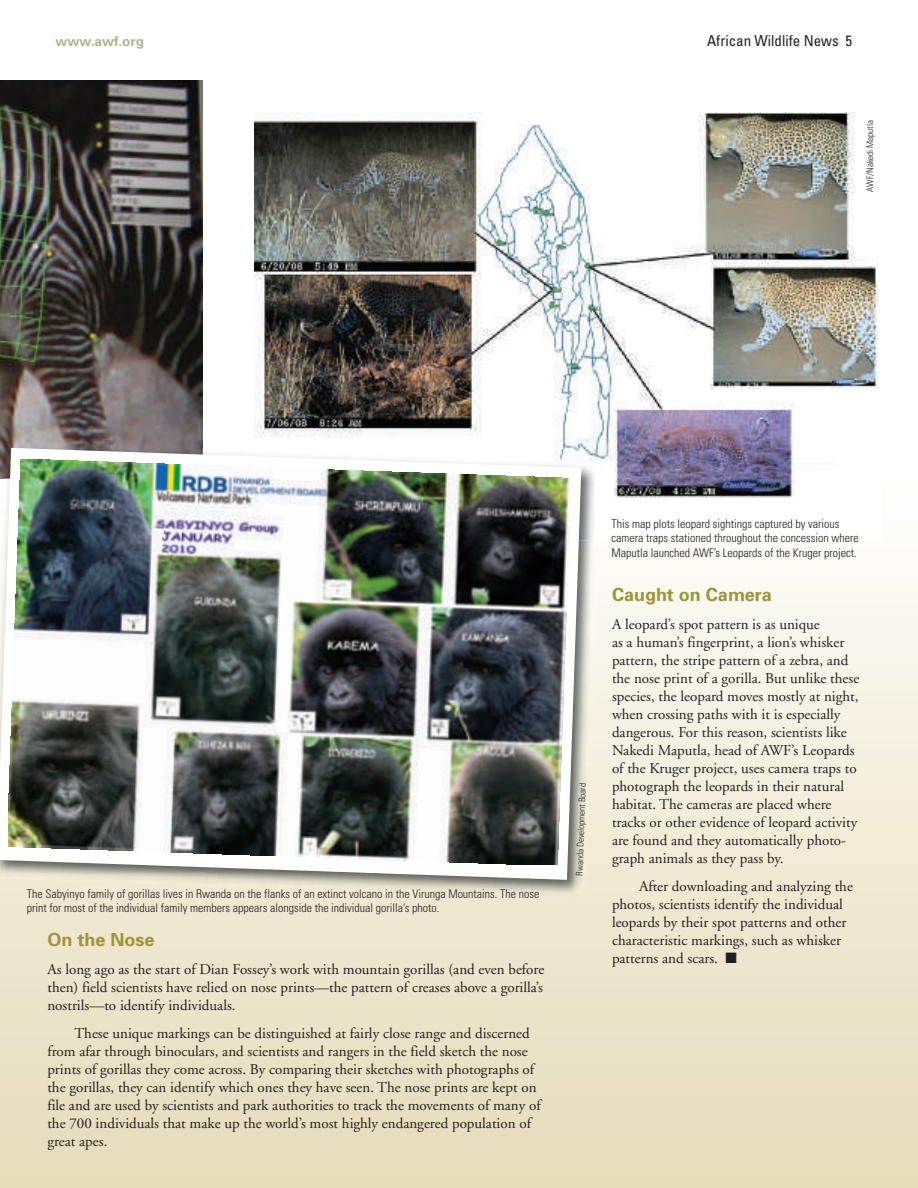
<style>
.page{position:relative;width:918px;height:1188px;background:#fff}
.page>*{position:absolute;margin:0;border:0;box-sizing:border-box;transform-origin:0 0}
.t1{font:700 18px "Univers";color:#9c9639}
.t2{font:15px/18px "Adobe Garamond";color:#231f20}
.t3{font:condensed 15px "Univers";color:#231f20}
.t4{font:700 13.5px "Univers";color:#b2b28e}
.t5{font:300 condensed 12px/14.4px "Univers";color:#231f20}
.t6{font:300 condensed 9px "Univers";color:#231f20}
</style>
<div class="page">
<div style="left:0;top:479px;width:918px;height:709px;background:linear-gradient(to bottom,#fefefc,#e5dbb8)"></div>
<img style="left:254px;top:112px;width:628px;height:428px">
<img style="left:0;top:80px;width:203px;height:368px">
<img style="left:0;top:540px;width:599px;height:359px">
<img style="left:581px;top:450px;width:20px;height:90px">
<img style="left:3px;top:441px;width:200px;height:7px">
<svg style="left:0;top:448px;width:581px;height:432px"></svg>
<img style="left:8px;top:459px;width:562px;height:406px">
<p class="t4" style="left:56px;top:36px;width:90px">www.awf.org</p>
<p class="t3" style="left:707px;top:35px;width:146px">African Wildlife News 5</p>
<p class="t6" style="left:867px;top:192px;width:73px;rotate:-90deg">AWF/Nakedi Maputla</p>
<p class="t5" style="left:27px;top:888px;width:514px">The Sabyinyo family of gorillas lives in Rwanda on the flanks of an extinct volcano in the Virunga Mountains. The nose print for most of the individual family members appears alongside the individual gorilla’s photo.</p>
<p class="t1" style="left:47px;top:933px;width:108px">On the Nose</p>
<p class="t2" style="left:47px;top:962px;width:498px;text-align:justify">As long ago as the start of Dian Fossey’s work with mountain gorillas (and even before then) field scientists have relied on nose prints—the pattern of creases above a gorilla’s nostrils—to identify individuals.</p>
<p class="t2" style="left:47px;top:1025px;width:495px;text-indent:27px">These unique markings can be distinguished at fairly close range and discerned from afar through binoculars, and scientists and rangers in the field sketch the nose prints of gorillas they come across. By comparing their sketches with photographs of the gorillas, they can identify which ones they have seen. The nose prints are kept on file and are used by scientists and park authorities to track the movements of many of the 700 individuals that make up the world’s most highly endangered population of great apes.</p>
<p class="t6" style="left:576px;top:876px;width:94px;rotate:-88deg">Rwanda Development Board</p>
<p class="t5" style="left:612px;top:518px;width:249px">This map plots leopard sightings captured by various camera traps stationed throughout the concession where<br>Maputla launched AWF’s Leopards of the Kruger project.</p>
<p class="t1" style="left:612px;top:588px;width:162px">Caught on Camera</p>
<p class="t2" style="left:612px;top:616px;width:249px">A leopard’s spot pattern is as unique<br>as a human’s fingerprint, a lion’s whisker pattern, the stripe pattern of a zebra, and the nose print of a gorilla. But unlike these species, the leopard moves mostly at night, when crossing paths with it is especially dangerous. For this reason, scientists like Nakedi Maputla, head of AWF’s Leopards of the Kruger project, uses camera traps to photograph the leopards in their natural habitat. The cameras are placed where tracks or other evidence of leopard activity are found and they automatically photo&shy;graph animals as they pass by.</p>
<p class="t2" style="left:612px;top:878px;width:242px;text-indent:27px">After downloading and analyzing the photos, scientists identify the individual leopards by their spot patterns and other characteristic markings, such as whisker patterns and scars. ■</p>
</div>
